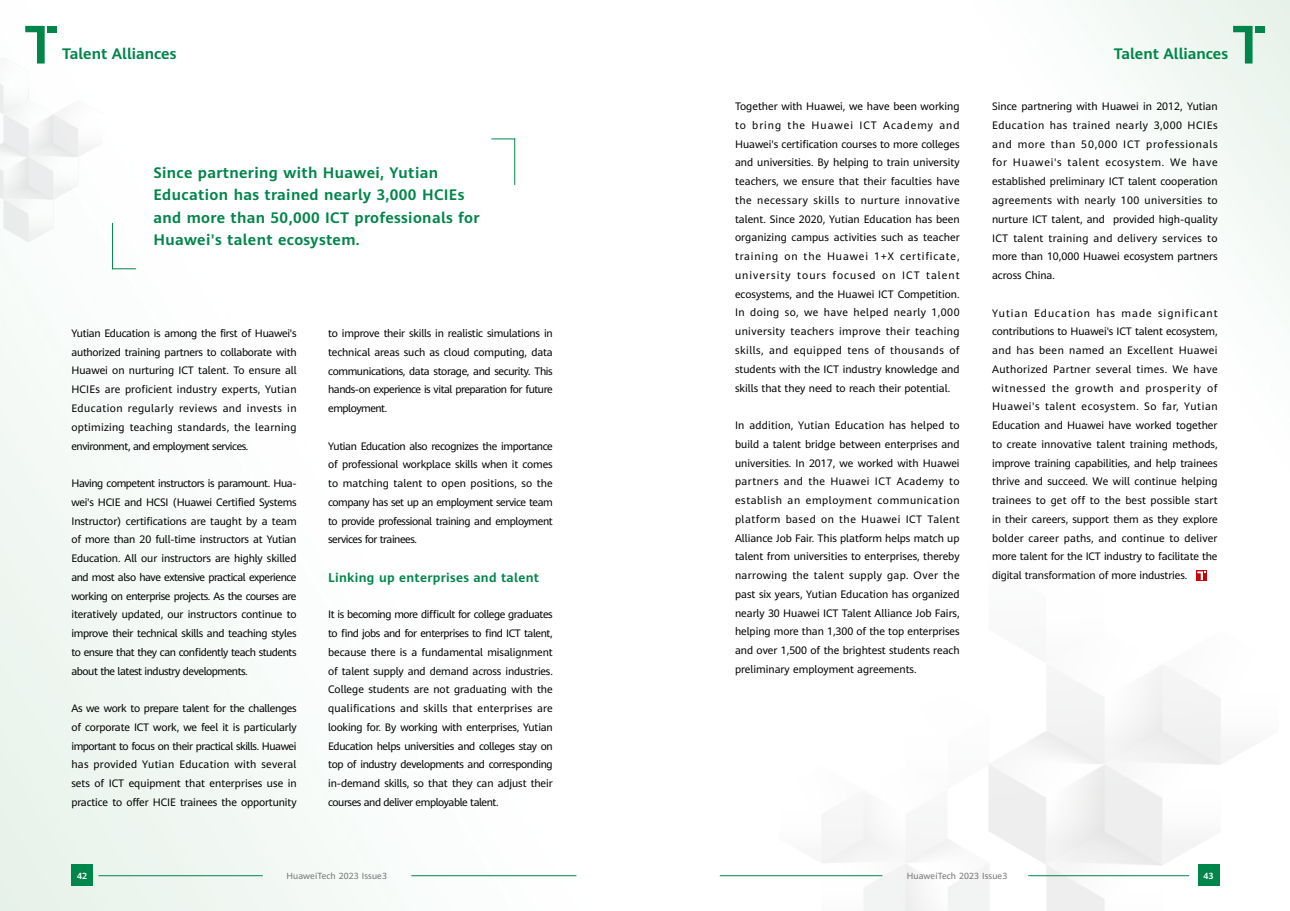
<style>
.page{position:relative;width:1290px;height:911px;background:#fff}
.page>*{position:absolute;margin:0;border:0;box-sizing:border-box;transform-origin:0 0}
.t1{font:700 15px/22.5px "Huawei Sans";letter-spacing:.025em;color:#00854a}
.t2{font:700 15px "Huawei Sans";color:#00854a}
.t3{font:700 12.5px "Huawei Sans";letter-spacing:.025em;color:#00854a}
.t4{font:10.62px/18.8px "Huawei Sans";letter-spacing:-.01em;color:#000;text-align:justify}
.t5{font:8.75px "Huawei Sans";letter-spacing:.015em;color:#727272}
.t6{font:700 8.75px "Huawei Sans";color:#fff}
</style>
<div class="page">
<img style="left:0;top:0;width:1290px;height:911px">
<svg style="left:113px;top:268px;width:23px;height:1px"></svg>
<hr style="left:112px;top:223px;width:1px;height:46px;background:#00854a">
<svg style="left:491px;top:138px;width:24px;height:1px"></svg>
<hr style="left:514px;top:139px;width:1px;height:46px;background:#00854a">
<img style="left:989px;top:530px;width:289px;height:381px">
<img style="left:779px;top:692px;width:211px;height:219px">
<img style="left:0;top:57px;width:102px;height:185px">
<hr style="left:411px;top:875px;width:165px;height:1px;background:#00854a">
<div style="left:71px;top:864px;width:22px;height:22px;background:#00854a"></div>
<hr style="left:99px;top:875px;width:164px;height:1px;background:#00854a">
<div style="left:47px;top:26px;width:9px;height:6px;background:#00854a"></div>
<svg style="left:25px;top:26px;width:20px;height:38px"></svg>
<div style="left:1198px;top:864px;width:21px;height:22px;background:#00854a"></div>
<hr style="left:720px;top:875px;width:162px;height:1px;background:#00854a">
<hr style="left:1028px;top:875px;width:161px;height:1px;background:#00854a">
<div style="left:1255px;top:26px;width:9px;height:6px;background:#00854a"></div>
<svg style="left:1233px;top:26px;width:19px;height:38px"></svg>
<h1 class="t2" style="left:62px;top:43px;width:116px">Talent Alliances</h1>
<h1 class="t1" style="left:153px;top:160px;width:328px">Since partnering with Huawei, Yutian Education has trained nearly 3,000 HCIEs and more than 50,000 ICT professionals for Huawei's talent ecosystem.</h1>
<p class="t4" style="left:71px;top:323px;width:227px">Yutian Education is among the first of Huawei's authorized training partners to collaborate with Huawei on nurturing ICT talent. To ensure all HCIEs are proficient industry experts, Yutian Education regularly reviews and invests in optimizing teaching standards, the learning environment, and employment services.</p>
<p class="t4" style="left:71px;top:473px;width:227px">Having competent instructors is paramount. Hua&shy;wei's HCIE and HCSI (Huawei Certified Systems Instructor) certifications are taught by a team of more than 20 full-time instructors at Yutian Education. All our instructors are highly skilled and most also have extensive practical experience working on enterprise projects. As the courses are iteratively updated, our instructors continue to improve their technical skills and teaching styles to ensure that they can confidently teach students about the latest industry developments.</p>
<p class="t4" style="left:71px;top:698px;width:227px">As we work to prepare talent for the challenges of corporate ICT work, we feel it is particularly important to focus on their practical skills. Huawei has provided Yutian Education with several sets of ICT equipment that enterprises use in practice to offer HCIE trainees the opportunity</p>
<p class="t4" style="left:328px;top:323px;width:226px">to improve their skills in realistic simulations in technical areas such as cloud computing, data communications, data storage, and security. This hands-on experience is vital preparation for future employment.</p>
<p class="t4" style="left:328px;top:436px;width:226px">Yutian Education also recognizes the importance of professional workplace skills when it comes to matching talent to open positions, so the company has set up an employment service team to provide professional training and employment services for trainees.</p>
<p class="t3" style="left:328px;top:569px;width:212px">Linking up enterprises and talent</p>
<p class="t4" style="left:328px;top:605px;width:226px">It is becoming more difficult for college graduates to find jobs and for enterprises to find ICT talent, because there is a fundamental misalignment of talent supply and demand across industries.<br>College students are not graduating with the qualifications and skills that enterprises are looking for. By working with enterprises, Yutian Education helps universities and colleges stay on top of industry developments and corresponding in-demand skills, so that they can adjust their courses and deliver employable talent.</p>
<p class="t4" style="left:735px;top:97px;width:226px">Together with Huawei, we have been working to bring the Huawei ICT Academy and Huawei's certification courses to more colleges and universities. By helping to train university teachers, we ensure that their faculties have the necessary skills to nurture innovative talent. Since 2020, Yutian Education has been organizing campus activities such as teacher training on the Huawei 1+X certificate, university tours focused on ICT talent ecosystems, and the Huawei ICT Competition.<br>In doing so, we have helped nearly 1,000 university teachers improve their teaching skills, and equipped tens of thousands of students with the ICT industry knowledge and skills that they need to reach their potential.</p>
<p class="t4" style="left:735px;top:415px;width:226px">In addition, Yutian Education has helped to build a talent bridge between enterprises and universities. In 2017, we worked with Huawei partners and the Huawei ICT Academy to establish an employment communication platform based on the Huawei ICT Talent Alliance Job Fair. This platform helps match up talent from universities to enterprises, thereby narrowing the talent supply gap. Over the past six years, Yutian Education has organized nearly 30 Huawei ICT Talent Alliance Job Fairs, helping more than 1,300 of the top enterprises and over 1,500 of the brightest students reach preliminary employment agreements.</p>
<h1 class="t2" style="left:1113px;top:43px;width:116px">Talent Alliances</h1>
<p class="t4" style="left:992px;top:97px;width:227px">Since partnering with Huawei in 2012, Yutian Education has trained nearly 3,000 HCIEs and more than 50,000 ICT professionals for Huawei's talent ecosystem. We have established preliminary ICT talent cooperation agreements with nearly 100 universities to nurture ICT talent, and provided high-quality ICT talent training and delivery services to more than 10,000 Huawei ecosystem partners across China.</p>
<p class="t4" style="left:992px;top:303px;width:227px">Yutian Education has made significant contributions to Huawei's ICT talent ecosystem, and has been named an Excellent Huawei Authorized Partner several times. We have witnessed the growth and prosperity of Huawei's talent ecosystem. So far, Yutian Education and Huawei have worked together to create innovative talent training methods, improve training capabilities, and help trainees thrive and succeed. We will continue helping trainees to get off to the best possible start in their careers, support them as they explore bolder career paths, and continue to deliver more talent for the ICT industry to facilitate the digital transformation of more industries.</p>
<p class="t6" style="left:77px;top:870px;width:12px">42</p>
<p class="t5" style="left:286px;top:869px;width:102px">HuaweiTech 2023 Issue3</p>
<p class="t5" style="left:907px;top:869px;width:102px">HuaweiTech 2023 Issue3</p>
<p class="t6" style="left:1203px;top:870px;width:12px">43</p>
</div>
